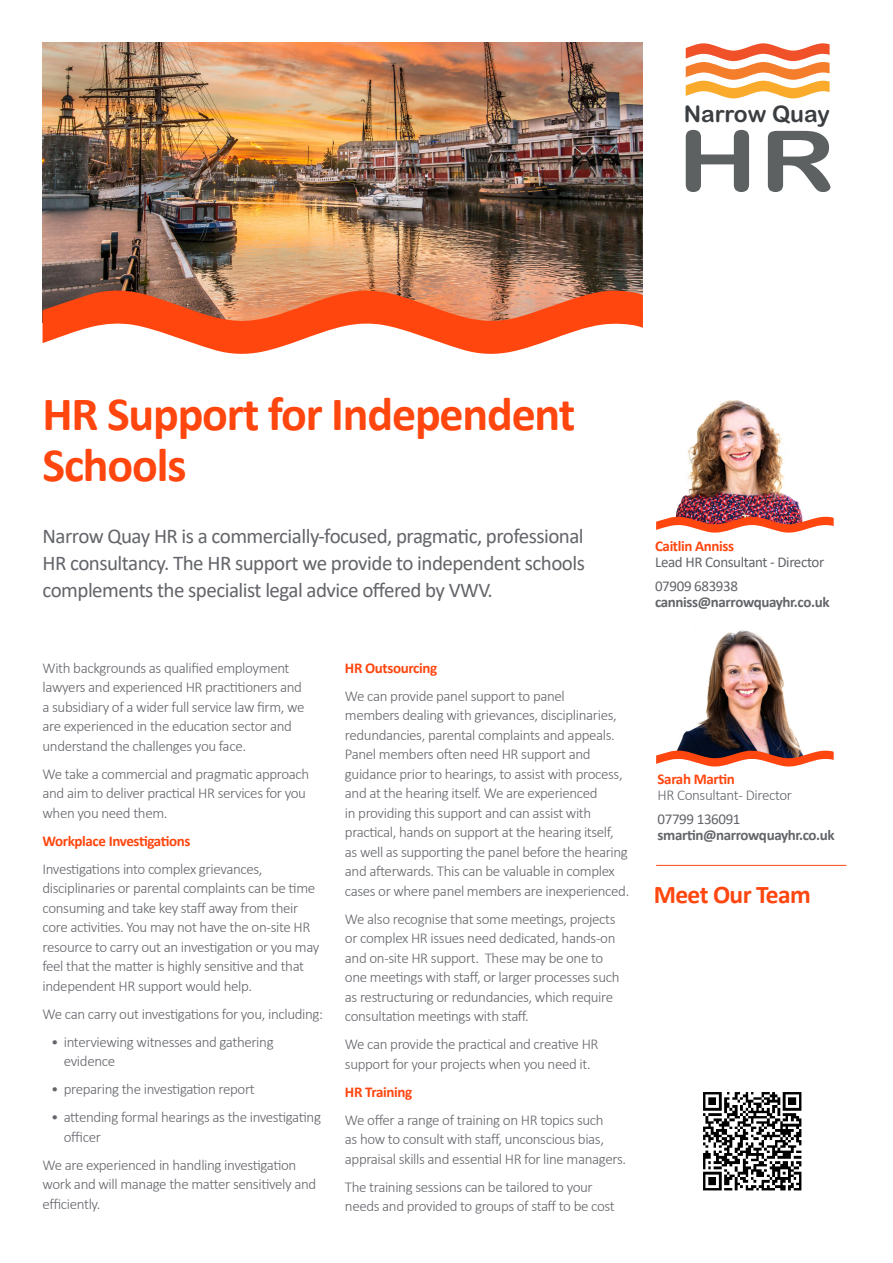
<style>
.page{position:relative;width:893px;height:1263px;background:#fff}
.page>*{position:absolute;margin:0;border:0;box-sizing:border-box;transform-origin:0 0}
.t1{font:84px "Arial Rounded MT Bold";color:#5d6162;scale:1.25 1}
.Main_header{font:700 48px/51px "Calibri";letter-spacing:-.025em;color:#ff460f}
.Deal_Heading{font:700 25.5px "Calibri";letter-spacing:-.025em;color:#ff460f}
.t2{font:22.95px "Arial Rounded MT Bold";color:#3b3e41}
.Intro{font:21px/27px "Calibri";letter-spacing:-.025em;color:#63656a;text-align:justify}
.Body_Copy{font:300 15px/19.5px "Calibri";letter-spacing:-.025em;color:#63656a}
.Body_Bold{font:300 15px/19.5px "Calibri";letter-spacing:-.025em;color:#63656a}
.Position__Main{font:700 15px/15.8px "Calibri";letter-spacing:-.025em;color:#63656a}
.Body_Bold-2{font:700 15px "Calibri";letter-spacing:-.025em;color:#ff460f}
.Position__Main-2{font:15px "Calibri";letter-spacing:-.025em;color:#63656a}
.Name__Main{font:700 15px "Calibri";letter-spacing:-.025em;color:#ff460f}
.Position__Main-3{font:300 15px "Calibri";letter-spacing:-.025em;color:#63656a}
.Body_Copy-2{font:700 15px "Calibri";letter-spacing:-.025em;color:#ff460f}
.s1{font-weight:400}
</style>
<div class="page">
<img style="left:43px;top:43px;width:600px;height:246px">
<svg style="left:686px;top:43px;width:144px;height:55px"></svg>
<svg style="left:42px;top:289px;width:601px;height:65px"></svg>
<img style="left:676px;top:401px;width:126px;height:115px">
<svg style="left:656px;top:516px;width:178px;height:17px"></svg>
<hr style="left:656px;top:865px;width:190px;height:1px;background:#ff460f">
<img style="left:677px;top:629px;width:126px;height:121px">
<svg style="left:656px;top:750px;width:178px;height:17px"></svg>
<img style="left:703px;top:1092px;width:99px;height:99px">
<p class="t2" style="left:684px;top:100px;width:148px">Narrow Quay</p>
<p class="t1" style="left:677px;top:112px;width:128px">HR</p>
<p class="Main_header" style="left:43px;top:388px;width:534px">HR Support for Independent<br>Schools</p>
<p class="Intro" style="left:43px;top:522px;width:544px">Narrow Quay HR is a commercially-focused, pragmatic, professional HR consultancy. The HR support we provide to independent schools complements the specialist legal advice offered by VWV.</p>
<p class="Body_Copy" style="left:43px;top:658px;width:264px">With backgrounds as qualified employment lawyers and experienced HR practitioners and a subsidiary of a wider full service law firm, we are experienced in the education sector and understand the challenges you face.</p>
<p class="Body_Copy" style="left:43px;top:764px;width:268px">We take a commercial and pragmatic approach and aim to deliver practical HR services for you when you need them.</p>
<p class="Body_Bold-2" style="left:43px;top:830px;width:150px">Workplace Investigations</p>
<p class="Body_Bold" style="left:43px;top:859px;width:278px">Investigations into complex grievances, disciplinaries or parental complaints can be time consuming and take key staff away from their core activities. You may not have the on-site HR resource to carry out an investigation or you may feel that the matter is highly sensitive and that independent HR support would help.</p>
<p class="Body_Copy" style="left:43px;top:1004px;width:282px">We can carry out investigations for you, including:</p>
<p class="Body_Copy" style="left:64px;top:1032px;width:211px;text-indent:-13px">• interviewing witnesses and gathering evidence</p>
<p class="Body_Copy" style="left:51px;top:1079px;width:205px">• preparing the investigation report</p>
<p class="Body_Copy" style="left:64px;top:1107px;width:259px;text-indent:-13px">• attending formal hearings as the investigating officer</p>
<p class="Body_Copy" style="left:43px;top:1155px;width:275px">We are experienced in handling investigation work and will manage the matter sensitively and efficiently.</p>
<p class="Body_Copy-2" style="left:345px;top:657px;width:94px">HR Outsourcing</p>
<p class="Body_Copy" style="left:345px;top:686px;width:286px">We can provide panel support to panel<br>members dealing with grievances, disciplinaries, redundancies, parental complaints and appeals.<br>Panel members often need HR support and guidance prior to hearings, to assist with process, and at the hearing itself. We are experienced<br>in providing this support and can assist with practical, hands on support at the hearing itself, as well as supporting the panel before the hearing and afterwards. This can be valuable in complex cases or where panel members are inexperienced.</p>
<p class="Body_Copy" style="left:345px;top:909px;width:276px">We also recognise that some meetings, projects or complex HR issues need dedicated, hands-on and on-site HR support. These may be one to one meetings with staff, or larger processes such as restructuring or redundancies, which require consultation meetings with staff.</p>
<p class="Body_Copy" style="left:345px;top:1034px;width:255px">We can provide the practical and creative HR support for your projects when you need it.</p>
<p class="Body_Bold-2" style="left:345px;top:1081px;width:69px">HR Training</p>
<p class="Body_Copy" style="left:345px;top:1110px;width:283px">We offer a range of training on HR topics such<br>as how to consult with staff, unconscious bias, appraisal skills and essential HR for line managers.</p>
<p class="Body_Copy" style="left:345px;top:1177px;width:271px">The training sessions can be tailored to your needs and provided to groups of staff to be cost</p>
<p class="Name__Main" style="left:655px;top:536px;width:81px">Caitlin Anniss</p>
<p class="Position__Main-2" style="left:655px;top:552px;width:171px">Lead HR Consultant - Director</p>
<p class="Position__Main" style="left:655px;top:578px;width:176px"><span class="s1">07909 683938 </span>canniss@narrowquayhr.co.uk</p>
<p class="Name__Main" style="left:658px;top:768px;width:79px">Sarah Martin</p>
<p class="Position__Main-3" style="left:658px;top:786px;width:136px">HR Consultant - Director</p>
<p class="Position__Main" style="left:658px;top:811px;width:179px"><span class="s1">07799 136091 </span>smartin@narrowquayhr.co.uk</p>
<p class="Deal_Heading" style="left:654px;top:876px;width:159px">Meet Our Team</p>
</div>
